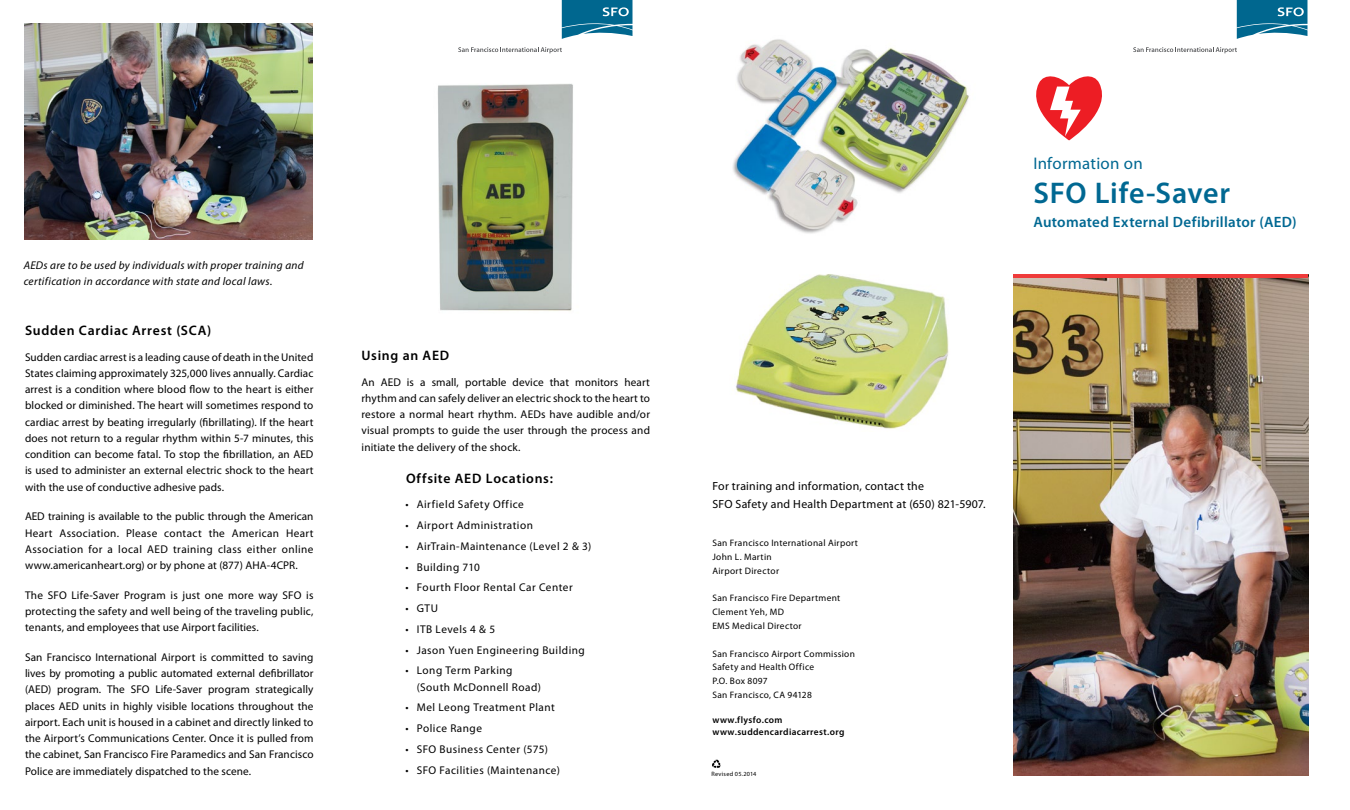
<style>
.page{position:relative;width:1350px;height:810px;background:#fff}
.page>*{position:absolute;margin:0;border:0;box-sizing:border-box;transform-origin:0 0}
.t1{font:600 30px "Myriad Pro";letter-spacing:.025em;color:#006892}
.t2{font:16.88px "Myriad Pro";letter-spacing:.015em;color:#006892}
.t3{font:600 15px "Myriad Pro";letter-spacing:.02em;color:#006892}
.t4{font:600 13.75px "Myriad Pro";letter-spacing:.05em;color:#000}
.t5{font:11.88px/17.5px "Myriad Pro";letter-spacing:.02em;color:#000}
.t6{font:11.25px/16.2px "Myriad Pro";letter-spacing:.035em;color:#000;text-align:justify}
.t7{font:italic 11.25px/16.2px "Myriad Pro";letter-spacing:.025em;color:#000}
.t8{font:9.38px "Myriad Pro";letter-spacing:.035em;color:#000}
.t9{font:600 9.38px "Myriad Pro";letter-spacing:.04em;color:#000}
.t10{font:6.25px "Myriad Pro";letter-spacing:.035em;color:#000}
</style>
<div class="page">
<svg style="left:1133px;top:47px;width:104px;height:6px"></svg>
<svg style="left:1237px;top:0;width:70px;height:39px;background:#3285a5"></svg>
<svg style="left:458px;top:47px;width:104px;height:6px"></svg>
<svg style="left:562px;top:0;width:71px;height:39px;background:#3485a5"></svg>
<svg style="left:1036px;top:76px;width:66px;height:64px"></svg>
<img style="left:1014px;top:278px;width:294px;height:498px">
<hr style="left:1014px;top:275px;width:294px;height:3px;background:#ef3b3a">
<img style="left:732px;top:39px;width:237px;height:195px">
<img style="left:736px;top:274px;width:213px;height:155px">
<img style="left:24px;top:23px;width:288px;height:217px">
<img style="left:437px;top:83px;width:136px;height:228px">
<svg style="left:712px;top:759px;width:9px;height:9px"></svg>
<p class="t7" style="left:24px;top:256px;width:282px">AEDs are to be used by individuals with proper training and certification in accordance with state and local laws.</p>
<p class="t4" style="left:25px;top:322px;width:188px">Sudden Cardiac Arrest (SCA)</p>
<p class="t6" style="left:25px;top:348px;width:290px">Sudden cardiac arrest is a leading cause of death in the United States claiming approximately 325,000 lives annually. Cardiac arrest is a condition where blood flow to the heart is either blocked or diminished. The heart will sometimes respond to cardiac arrest by beating irregularly (fibrillating). If the heart does not return to a regular rhythm within 5-7 minutes, this condition can become fatal. To stop the fibrillation, an AED is used to administer an external electric shock to the heart with the use of conductive adhesive pads.</p>
<p class="t6" style="left:25px;top:508px;width:290px">AED training is available to the public through the American Heart Association. Please contact the American Heart Association for a local AED training class either online www.americanheart.org) or by phone at (877) AHA-4CPR.</p>
<p class="t6" style="left:25px;top:587px;width:290px">The SFO Life-Saver Program is just one more way SFO is protecting the safety and well being of the traveling public, tenants, and employees that use Airport facilities.</p>
<p class="t6" style="left:25px;top:649px;width:290px">San Francisco International Airport is committed to saving lives by promoting a public automated external defibrillator (AED) program. The SFO Life-Saver program strategically places AED units in highly visible locations throughout the airport. Each unit is housed in a cabinet and directly linked to the Airport’s Communications Center. Once it is pulled from the cabinet, San Francisco Fire Paramedics and San Francisco Police are immediately dispatched to the scene.</p>
<p class="t4" style="left:362px;top:347px;width:89px">Using an AED</p>
<p class="t6" style="left:362px;top:373px;width:290px">An AED is a small, portable device that monitors heart rhythm and can safely deliver an electric shock to the heart to restore a normal heart rhythm. AEDs have audible and/or visual prompts to guide the user through the process and initiate the delivery of the shock.</p>
<p class="t4" style="left:406px;top:470px;width:148px">Offsite AED Locations:</p>
<p class="t6" style="left:406px;top:496px;width:120px">• Airfield Safety Office</p>
<p class="t6" style="left:406px;top:517px;width:129px">• Airport Administration</p>
<p class="t6" style="left:406px;top:538px;width:187px">• AirTrain-Maintenance (Level 2 &amp; 3)</p>
<p class="t6" style="left:406px;top:559px;width:76px">• Building 710</p>
<p class="t6" style="left:406px;top:579px;width:169px">• Fourth Floor Rental Car Center</p>
<p class="t6" style="left:406px;top:600px;width:34px">• GTU</p>
<p class="t6" style="left:406px;top:621px;width:91px">• ITB Levels 4 &amp; 5</p>
<p class="t6" style="left:406px;top:642px;width:181px">• Jason Yuen Engineering Building</p>
<p class="t6" style="left:417px;top:662px;width:126px;text-indent:-11px">• Long Term Parking (South McDonnell Road)</p>
<p class="t6" style="left:406px;top:699px;width:151px">• Mel Leong Treatment Plant</p>
<p class="t6" style="left:406px;top:720px;width:78px">• Police Range</p>
<p class="t6" style="left:406px;top:741px;width:144px">• SFO Business Center (575)</p>
<p class="t6" style="left:406px;top:762px;width:156px">• SFO Facilities (Maintenance)</p>
<p class="t2" style="left:1033px;top:153px;width:111px">Information on</p>
<p class="t1" style="left:1033px;top:174px;width:198px">SFO Life-Saver</p>
<p class="t3" style="left:1033px;top:212px;width:265px">Automated External Defibrillator (AED)</p>
<p class="t5" style="left:712px;top:477px;width:275px">For training and information, contact the<br>SFO Safety and Health Department at (650) 821-5907.</p>
<p class="t8" style="left:712px;top:538px;width:147px">San Francisco International Airport</p>
<p class="t8" style="left:712px;top:551px;width:61px">John L. Martin</p>
<p class="t8" style="left:712px;top:565px;width:68px">Airport Director</p>
<p class="t8" style="left:712px;top:593px;width:129px">San Francisco Fire Department</p>
<p class="t8" style="left:712px;top:606px;width:73px">Clement Yeh, MD</p>
<p class="t8" style="left:712px;top:620px;width:91px">EMS Medical Director</p>
<p class="t8" style="left:712px;top:648px;width:144px">San Francisco Airport Commission</p>
<p class="t8" style="left:712px;top:661px;width:103px">Safety and Health Office</p>
<p class="t8" style="left:712px;top:675px;width:57px">P.O. Box 8097</p>
<p class="t8" style="left:712px;top:689px;width:101px">San Francisco, CA 94128</p>
<p class="t9" style="left:712px;top:714px;width:72px">www.flysfo.com</p>
<p class="t9" style="left:712px;top:726px;width:134px">www.suddencardiacarrest.org</p>
<p class="t10" style="left:712px;top:770px;width:46px">Revised 05.2014</p>
</div>
